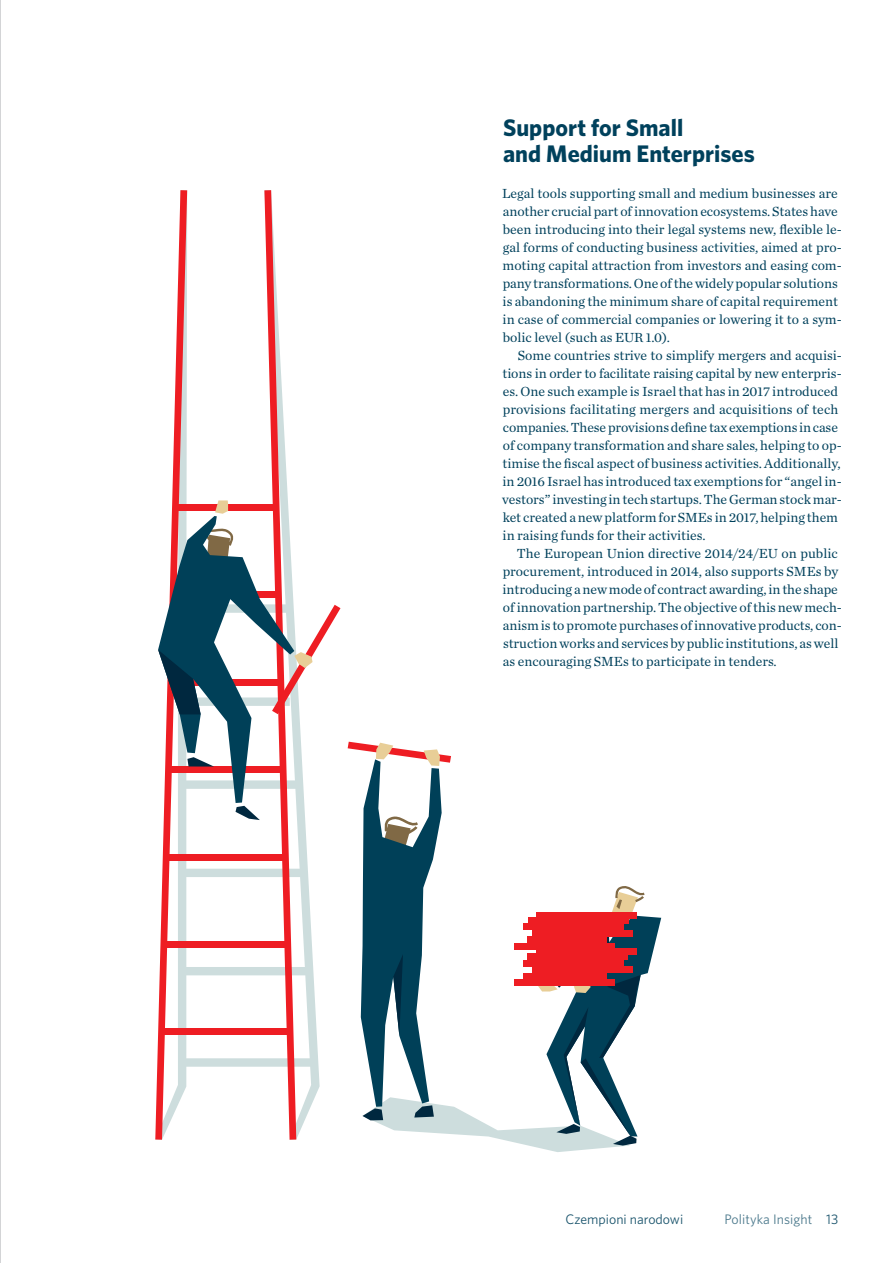
<style>
.page{position:relative;width:893px;height:1263px;background:#fff}
.page>*{position:absolute;margin:0;border:0;box-sizing:border-box;transform-origin:0 0}
.t1{font:700 24px/25.5px "Whitney";color:#00415c}
.t2{font:13.8px/18px "Chronicle Text G1";color:#00415c}
.t3{font:13.8px "Whitney";color:#1a546c}
.t4{font:13.8px "Whitney";letter-spacing:.005em;color:#4d7a8d}
.s1{color:#1a546c}
</style>
<div class="page">
<hr style="left:0;top:0;width:1px;height:1263px;background:#a8a9ad">
<svg style="left:155px;top:190px;width:185px;height:950px"></svg>
<svg style="left:348px;top:742px;width:313px;height:410px"></svg>
<h1 class="t1" style="left:503px;top:115px;width:253px">Support for Small<br>and Medium Enterprises</h1>
<p class="t2" style="left:502px;top:184px;width:341px">Legal tools supporting small and medium businesses are another crucial part of innovation ecosystems. States have been introducing into their legal systems new, flexible le&shy;gal forms of conducting business activities, aimed at pro&shy;moting capital attraction from investors and easing com&shy;pany transformations. One of the widely popular solutions is abandoning the minimum share of capital requirement in case of commercial companies or lowering it to a sym&shy;bolic level (such as EUR 1.0).</p>
<p class="t2" style="left:502px;top:346px;width:341px;text-indent:16px">Some countries strive to simplify mergers and acquisi&shy;tions in order to facilitate raising capital by new enterpris&shy;es. One such example is Israel that has in 2017 introduced provisions facilitating mergers and acquisitions of tech companies. These provisions define tax exemptions in case of company transformation and share sales, helping to op&shy;timise the fiscal aspect of business activities. Additionally, in 2016 Israel has introduced tax exemptions for “angel in&shy;vestors” investing in tech startups. The German stock mar&shy;ket created a new platform for SMEs in 2017, helping them in raising funds for their activities.</p>
<p class="t2" style="left:503px;top:544px;width:341px;text-indent:14px">The European Union directive 2014/24/EU on public procurement, introduced in 2014, also supports SMEs by introducing a new mode of contract awarding, in the shape of innovation partnership. The objective of this new mech&shy;anism is to promote purchases of innovative products, con&shy;struction works and services by public institutions, as well as encouraging SMEs to participate in tenders.</p>
<p class="t3" style="left:566px;top:1210px;width:119px">Czempioni narodowi</p>
<p class="t4" style="left:725px;top:1210px;width:115px">Polityka Insight <span class="s1">13</span></p>
</div>
